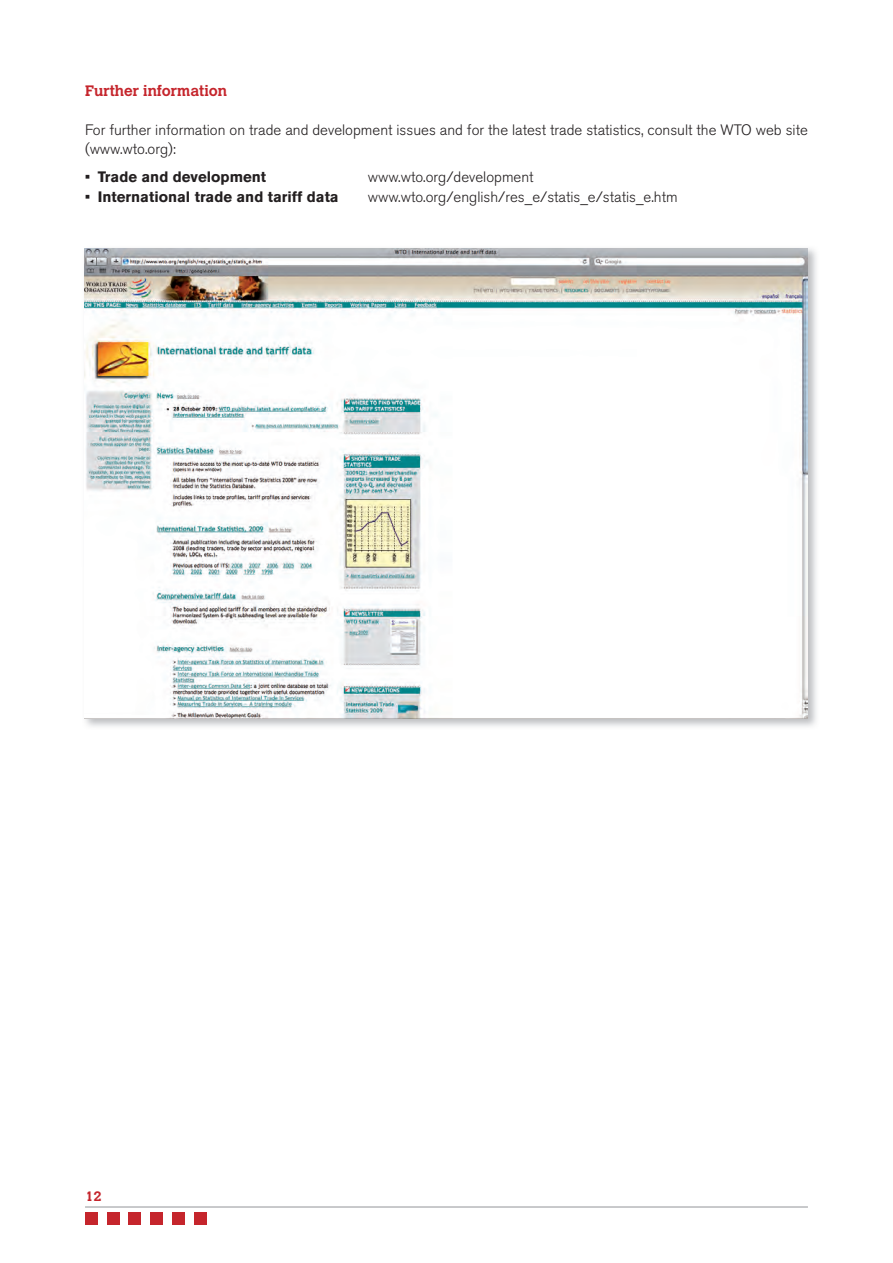
<style>
.page{position:relative;width:893px;height:1263px;background:#fff}
.page>*{position:absolute;margin:0;border:0;box-sizing:border-box;transform-origin:0 0}
.t1{font:300 15px/19.5px "Akzidenz Grotesk BE";color:#231f20}
.t2{font:700 15px "Akzidenz Grotesk BE";color:#231f20}
.t3{font:700 15px "Calvert MT Std";color:#c5252c}
.t4{font:700 13.5px "Calvert MT Std";color:#c5252c}
</style>
<div class="page">
<hr style="left:85px;top:1207px;width:723px;height:1px;background:#939598">
<div style="left:85px;top:1212px;width:13px;height:13px;background:#c5252c"></div>
<div style="left:107px;top:1212px;width:13px;height:13px;background:#c5252c"></div>
<div style="left:128px;top:1212px;width:13px;height:13px;background:#c5252c"></div>
<div style="left:150px;top:1212px;width:13px;height:13px;background:#c5252c"></div>
<div style="left:172px;top:1212px;width:13px;height:13px;background:#c5252c"></div>
<div style="left:194px;top:1212px;width:12px;height:13px;background:#c5252c"></div>
<img style="left:84px;top:248px;width:733px;height:479px">
<img style="left:85px;top:248px;width:723px;height:471px">
<p class="t3" style="left:85px;top:85px;width:144px">Further information</p>
<p class="t1" style="left:85px;top:122px;width:724px">For further information on trade and development issues and for the latest trade statistics, consult the WTO web site (www.wto.org):</p>
<p class="t2" style="left:85px;top:172px;width:183px">• Trade and development</p>
<p class="t1" style="left:368px;top:169px;width:167px">www.wto.org/development</p>
<p class="t2" style="left:85px;top:191px;width:255px">• International trade and tariff data</p>
<p class="t1" style="left:368px;top:189px;width:311px">www.wto.org/english/res_e/statis_e/statis_e.htm</p>
<p class="t4" style="left:85px;top:1191px;width:18px">12</p>
</div>
